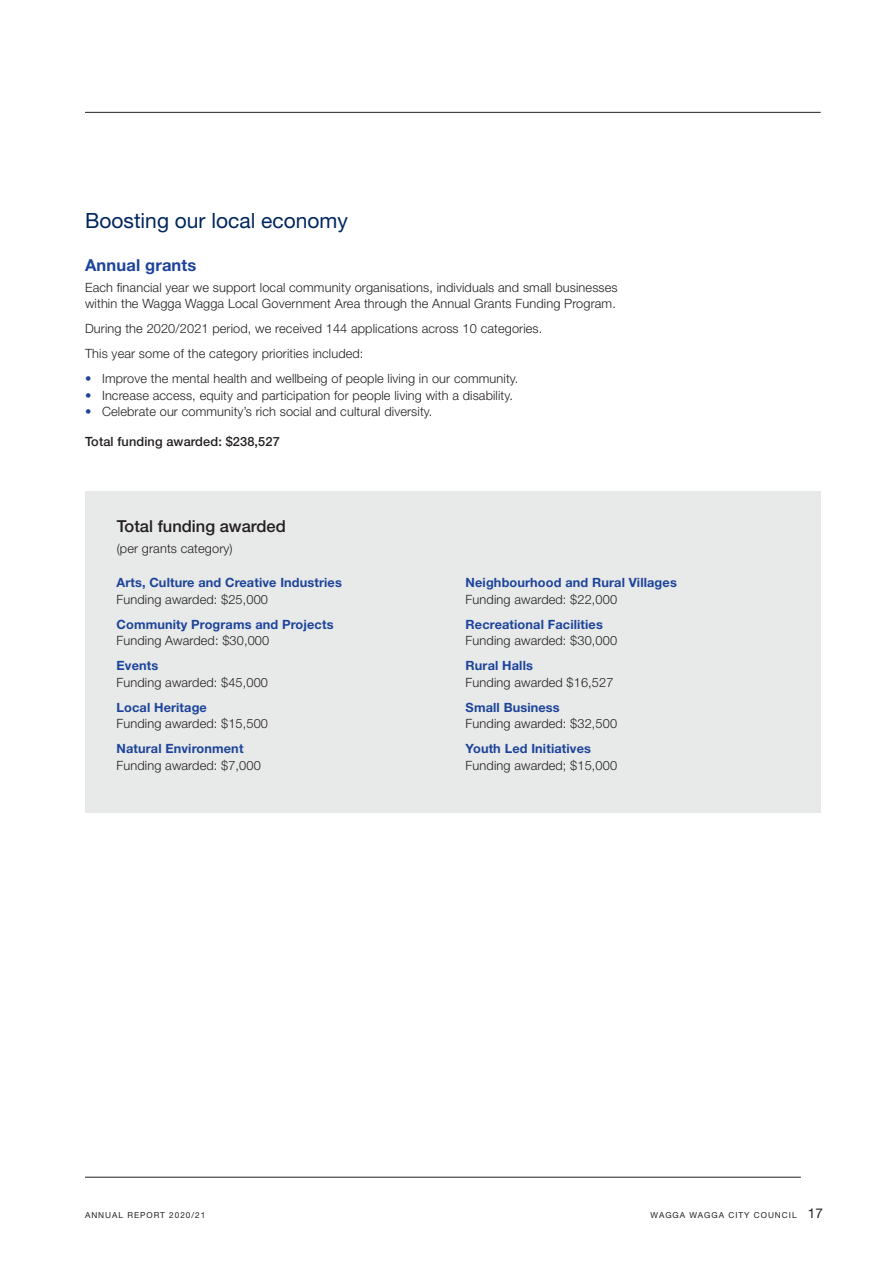
<style>
.page{position:relative;width:893px;height:1263px;background:#fff}
.page>*{position:absolute;margin:0;border:0;box-sizing:border-box;transform-origin:0 0}
.t1{font:21px "Helvetica Neue LT Std";color:#00265e}
.t2{font:500 16.5px "Helvetica Neue LT Std";color:#231f20}
.t3{font:700 16.5px "Helvetica Neue LT Std";letter-spacing:.01em;color:#1d449b}
.t4{font:300 12.75px/16.5px "Helvetica Neue LT Std";letter-spacing:.01em;color:#231f20}
.t5{font:700 12.75px "Helvetica Neue LT Std";letter-spacing:.01em;color:#1d449b}
.t6{font:500 12.75px "Helvetica Neue LT Std";letter-spacing:.01em;color:#231f20}
.t7{font:8.25px "Helvetica Neue LT Std";letter-spacing:.12em;color:#231f20}
.s1{color:#1d449b}
.s2{font-size:13.5px}
</style>
<div class="page">
<hr style="left:85px;top:1177px;width:716px;height:1px;background:#231f20">
<hr style="left:85px;top:112px;width:736px;height:1px;background:#231f20">
<div style="left:85px;top:491px;width:736px;height:322px;background:#e8eae9"></div>
<h1 class="t1" style="left:85px;top:207px;width:264px">Boosting our local economy</h1>
<p class="t3" style="left:85px;top:255px;width:113px">Annual grants</p>
<p class="t4" style="left:85px;top:279px;width:534px">Each financial year we support local community organisations, individuals and small businesses within the Wagga Wagga Local Government Area through the Annual Grants Funding Program.</p>
<p class="t4" style="left:85px;top:316px;width:459px;line-height:25px">During the 2020/2021 period, we received 144 applications across 10 categories.<br>This year some of the category priorities included:</p>
<p class="t4" style="left:85px;top:370px;width:435px"><span class="s1">•</span> Improve the mental health and wellbeing of people living in our community.</p>
<p class="t4" style="left:85px;top:387px;width:429px"><span class="s1">•</span> Increase access, equity and participation for people living with a disability.</p>
<p class="t4" style="left:85px;top:403px;width:349px"><span class="s1">•</span> Celebrate our community’s rich social and cultural diversity.</p>
<p class="t6" style="left:85px;top:433px;width:196px">Total funding awarded: $238,527</p>
<p class="t2" style="left:117px;top:516px;width:171px">Total funding awarded</p>
<p class="t4" style="left:117px;top:540px;width:117px">(per grants category)</p>
<p class="t5" style="left:117px;top:575px;width:227px">Arts, Culture and Creative Industries</p>
<p class="t4" style="left:117px;top:591px;width:153px">Funding awarded: $25,000</p>
<p class="t5" style="left:117px;top:616px;width:219px">Community Programs and Projects</p>
<p class="t4" style="left:117px;top:632px;width:154px">Funding Awarded: $30,000</p>
<p class="t5" style="left:117px;top:658px;width:43px">Events</p>
<p class="t4" style="left:117px;top:674px;width:153px">Funding awarded: $45,000</p>
<p class="t5" style="left:117px;top:699px;width:92px">Local Heritage</p>
<p class="t4" style="left:117px;top:715px;width:153px">Funding awarded: $15,500</p>
<p class="t5" style="left:117px;top:741px;width:128px">Natural Environment</p>
<p class="t4" style="left:117px;top:757px;width:146px">Funding awarded: $7,000</p>
<p class="t5" style="left:466px;top:575px;width:213px">Neighbourhood and Rural Villages</p>
<p class="t4" style="left:466px;top:591px;width:153px">Funding awarded: $22,000</p>
<p class="t5" style="left:466px;top:616px;width:139px">Recreational Facilities</p>
<p class="t4" style="left:466px;top:632px;width:153px">Funding awarded: $30,000</p>
<p class="t5" style="left:466px;top:658px;width:69px">Rural Halls</p>
<p class="t4" style="left:466px;top:674px;width:149px">Funding awarded $16,527</p>
<p class="t5" style="left:466px;top:699px;width:96px">Small Business</p>
<p class="t4" style="left:466px;top:715px;width:153px">Funding awarded: $32,500</p>
<p class="t5" style="left:466px;top:741px;width:127px">Youth Led Initiatives</p>
<p class="t4" style="left:466px;top:757px;width:153px">Funding awarded; $15,000</p>
<p class="t7" style="left:85px;top:1210px;width:122px">ANNUAL REPORT 2020/21</p>
<p class="t7" style="left:651px;top:1210px;width:174px">WAGGA WAGGA CITY COUNCIL <span class="s2">17</span></p>
</div>
